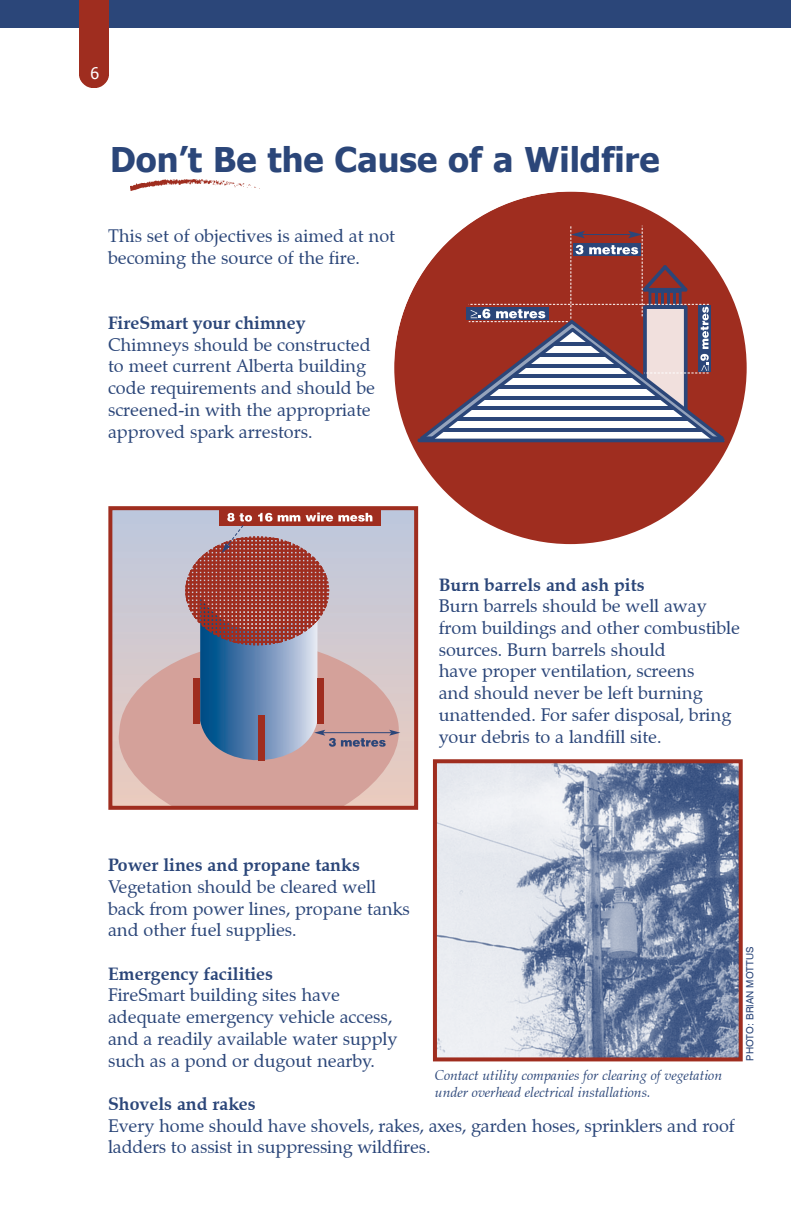
<style>
.page{position:relative;width:791px;height:1225px;background:#fff}
.page>*{position:absolute;margin:0;border:0;box-sizing:border-box;transform-origin:0 0}
.t1{font:700 34px "Tahoma";color:#2b4679}
.t2{font:18px/21.6px "Zapf Calligraphic 801 BT";color:#2b4679}
.t3{font:700 18px "Zapf Calligraphic 801 BT";color:#2b4679}
.t4{font:16px "Tahoma";color:#fff}
.t5{font:italic 14px/16.8px "Zapf Calligraphic 801 BT";color:#2b4679}
.t6{font:10px "Swiss 721 BT";color:#2b4679}
</style>
<div class="page">
<div style="left:0;top:0;width:791px;height:27px;background:#2b4679"></div>
<div style="left:80px;top:0;width:29px;height:87px;background:#9f2d1f"></div>
<img style="left:130px;top:180px;width:126px;height:10px">
<div style="left:110px;top:508px;width:306px;height:299px;background:linear-gradient(to bottom,#bcc8de,#ebcbbd)"></div>
<svg style="left:119px;top:642px;width:280px;height:162px;background:#d6aca5"></svg>
<div style="left:219px;top:508px;width:162px;height:17px;background:#9f2d1f"></div>
<svg style="left:186px;top:512px;width:214px;height:261px;background:#a88d96"></svg>
<div style="left:108px;top:506px;width:310px;height:303px;border:4px solid #9f2d1f"></div>
<img style="left:438px;top:764px;width:299px;height:292px">
<div style="left:433px;top:759px;width:309px;height:302px;border:4px solid #9f2d1f"></div>
<svg style="left:394px;top:191px;width:352px;height:353px;fill:#9f2d1f"></svg>
<svg style="left:417px;top:225px;width:307px;height:217px"></svg>
<p class="t4" style="left:90px;top:62px;width:10px">6</p>
<h1 class="t1" style="left:110px;top:136px;width:551px">Don’t Be the Cause of a Wildfire</h1>
<p class="t2" style="left:108px;top:225px;width:288px">This set of objectives is aimed at not becoming the source of the fire.</p>
<p class="t3" style="left:108px;top:311px;width:199px">FireSmart your chimney</p>
<p class="t2" style="left:108px;top:333px;width:268px">Chimneys should be constructed to meet current Alberta building code requirements and should be screened-in with the appropriate approved spark arrestors.</p>
<p class="t3" style="left:438px;top:573px;width:207px">Burn barrels and ash pits</p>
<p class="t2" style="left:438px;top:595px;width:303px">Burn barrels should be well away from buildings and other combustible sources. Burn barrels should<br>have proper ventilation, screens<br>and should never be left burning unattended. For safer disposal, bring your debris to a landfill site.</p>
<p class="t3" style="left:108px;top:853px;width:253px">Power lines and propane tanks</p>
<p class="t2" style="left:108px;top:875px;width:303px">Vegetation should be cleared well back from power lines, propane tanks and other fuel supplies.</p>
<p class="t3" style="left:108px;top:962px;width:166px">Emergency facilities</p>
<p class="t2" style="left:108px;top:984px;width:291px">FireSmart building sites have adequate emergency vehicle access, and a readily available water supply such as a pond or dugout nearby.</p>
<p class="t3" style="left:108px;top:1092px;width:149px">Shovels and rakes</p>
<p class="t2" style="left:108px;top:1114px;width:628px">Every home should have shovels, rakes, axes, garden hoses, sprinklers and roof ladders to assist in suppressing wildfires.</p>
<p class="t5" style="left:435px;top:1066px;width:288px">Contact utility companies for clearing of vegetation under overhead electrical installations.</p>
<p class="t6" style="left:744px;top:1060px;width:116px;rotate:-90deg">PHOTO: BRIAN MOTTUS</p>
</div>
